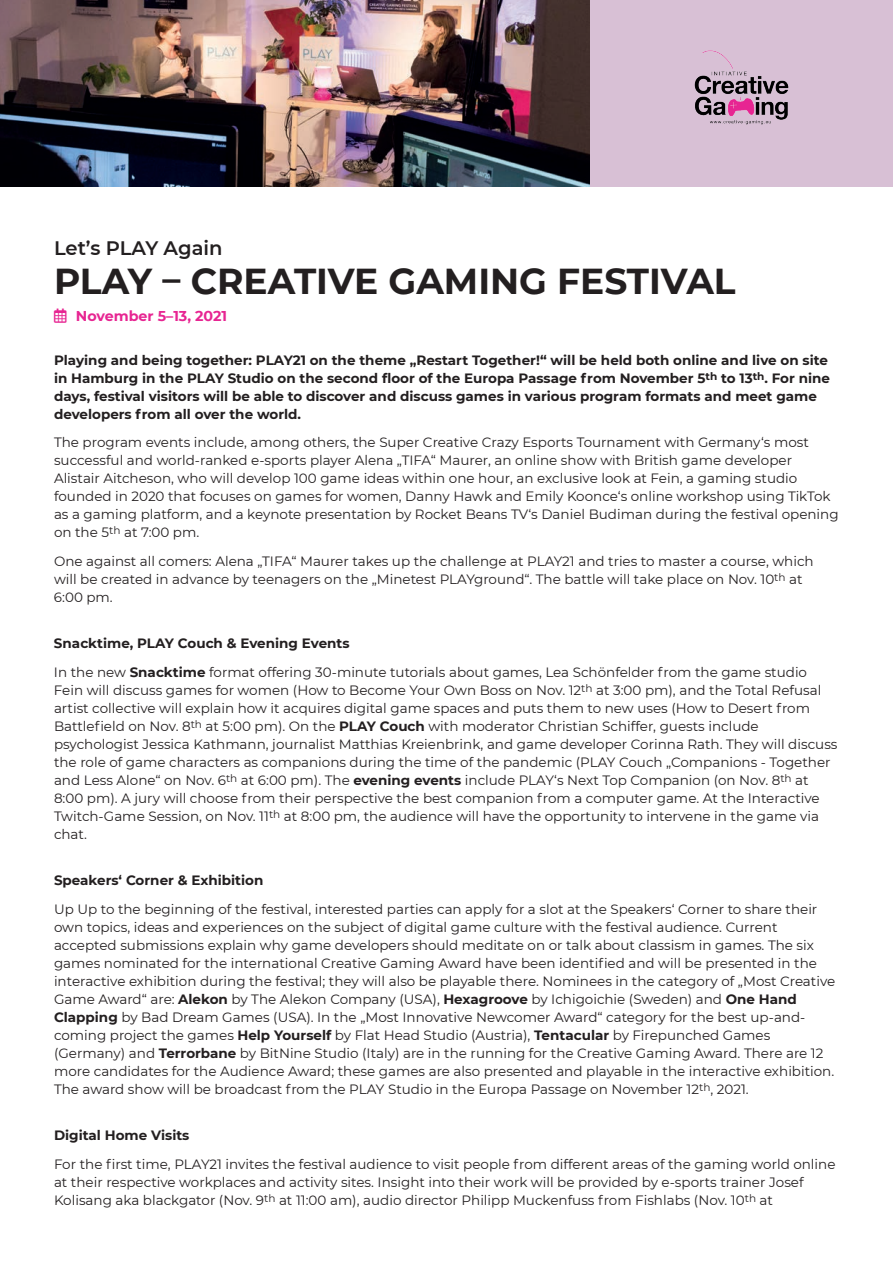
<style>
.page{position:relative;width:893px;height:1263px;background:#fff}
.page>*{position:absolute;margin:0;border:0;box-sizing:border-box;transform-origin:0 0}
.t1{font:700 36px "Montserrat";color:#231f20}
.t2{font:600 19.5px "Montserrat";color:#231f20}
.t3{font:700 14.25px "Montserrat";color:#e72592}
.t4{font:13.5px/18px "Montserrat";color:#231f20}
.t5{font:700 13.5px/18px "Montserrat";color:#231f20}
.s1{font-weight:700}
</style>
<div class="page">
<div style="left:589px;top:0;width:304px;height:187px;background:#d8c0d5"></div>
<img style="left:694px;top:50px;width:95px;height:75px">
<img style="left:0;top:0;width:589px;height:187px">
<h2 class="t2" style="left:54px;top:234px;width:170px">Let’s PLAY Again</h2>
<h1 class="t1" style="left:54px;top:255px;width:683px">PLAY – CREATIVE GAMING FESTIVAL</h1>
<p class="t3" style="left:54px;top:306px;width:175px">▲ November 5–13, 2021</p>
<p class="t5" style="left:54px;top:350px;width:778px">Playing and being together: PLAY21 on the theme „Restart Together!“ will be held both online and live on site in Hamburg in the PLAY Studio on the second floor of the Europa Passage from November 5<sup>th</sup> to 13<sup>th</sup>. For nine days, festival visitors will be able to discover and discuss games in various program formats and meet game developers from all over the world.</p>
<p class="t4" style="left:54px;top:433px;width:786px">The program events include, among others, the Super Creative Crazy Esports Tournament with Germany‘s most successful and world-ranked e-sports player Alena „TIFA“ Maurer, an online show with British game developer Alistair Aitcheson, who will develop 100 game ideas within one hour, an exclusive look at Fein, a gaming studio founded in 2020 that focuses on games for women, Danny Hawk and Emily Koonce‘s online workshop using TikTok as a gaming platform, and a keynote presentation by Rocket Beans TV‘s Daniel Budiman during the festival opening on the 5<sup>th</sup> at 7:00 pm.</p>
<p class="t4" style="left:54px;top:551px;width:761px">One against all comers: Alena „TIFA“ Maurer takes up the challenge at PLAY21 and tries to master a course, which will be created in advance by teenagers on the „Minetest PLAYground“. The battle will take place on Nov. 10<sup>th</sup> at<br>6:00 pm.</p>
<p class="t4" style="left:54px;top:629px;width:755px;line-height:28.5px"><span class="s1">Snacktime, PLAY Couch &amp; Evening Events<br></span>In the new <span class="s1">Snacktime</span> format offering 30-minute tutorials about games, Lea Schönfelder from the game studio</p>
<p class="t4" style="left:54px;top:680px;width:785px">Fein will discuss games for women (How to Become Your Own Boss on Nov. 12<sup>th</sup> at 3:00 pm), and the Total Refusal artist collective will explain how it acquires digital game spaces and puts them to new uses (How to Desert from Battlefield on Nov. 8<sup>th</sup> at 5:00 pm). On the <span class="s1">PLAY Couch</span> with moderator Christian Schiffer, guests include psychologist Jessica Kathmann, journalist Matthias Kreienbrink, and game developer Corinna Rath. They will discuss the role of game characters as companions during the time of the pandemic (PLAY Couch „Companions - Together and Less Alone“ on Nov. 6<sup>th</sup> at 6:00 pm). The <span class="s1">evening events</span> include PLAY‘s Next Top Companion (on Nov. 8<sup>th</sup> at 8:00 pm). A jury will choose from their perspective the best companion from a computer game. At the Interactive Twitch-Game Session, on Nov. 11<sup>th</sup> at 8:00 pm, the audience will have the opportunity to intervene in the game via chat.</p>
<p class="t5" style="left:54px;top:871px;width:211px">Speakers‘ Corner &amp; Exhibition</p>
<p class="t4" style="left:54px;top:899px;width:783px">Up Up to the beginning of the festival, interested parties can apply for a slot at the Speakers‘ Corner to share their own topics, ideas and experiences on the subject of digital game culture with the festival audience. Current accepted submissions explain why game developers should meditate on or talk about classism in games. The six games nominated for the international Creative Gaming Award have been identified and will be presented in the interactive exhibition during the festival; they will also be playable there. Nominees in the category of „Most Creative Game Award“ are: <span class="s1">Alekon</span> by The Alekon Company (USA), <span class="s1">Hexagroove</span> by Ichigoichie (Sweden) and <span class="s1">One Hand Clapping</span> by Bad Dream Games (USA). In the „Most Innovative Newcomer Award“ category for the best up-and&shy;coming project the games <span class="s1">Help Yourself</span> by Flat Head Studio (Austria), <span class="s1">Tentacular</span> by Firepunched Games (Germany) and <span class="s1">Terrorbane</span> by BitNine Studio (Italy) are in the running for the Creative Gaming Award. There are 12 more candidates for the Audience Award; these games are also presented and playable in the interactive exhibition.<br>The award show will be broadcast from the PLAY Studio in the Europa Passage on November 12<sup>th</sup>, 2021.</p>
<p class="t5" style="left:54px;top:1126px;width:137px">Digital Home Visits</p>
<p class="t4" style="left:54px;top:1154px;width:783px">For the first time, PLAY21 invites the festival audience to visit people from different areas of the gaming world online at their respective workplaces and activity sites. Insight into their work will be provided by e-sports trainer Josef<br>Kolisang aka blackgator (Nov. 9<sup>th</sup> at 11:00 am), audio director Philipp Muckenfuss from Fishlabs (Nov. 10<sup>th</sup> at</p>
</div>
